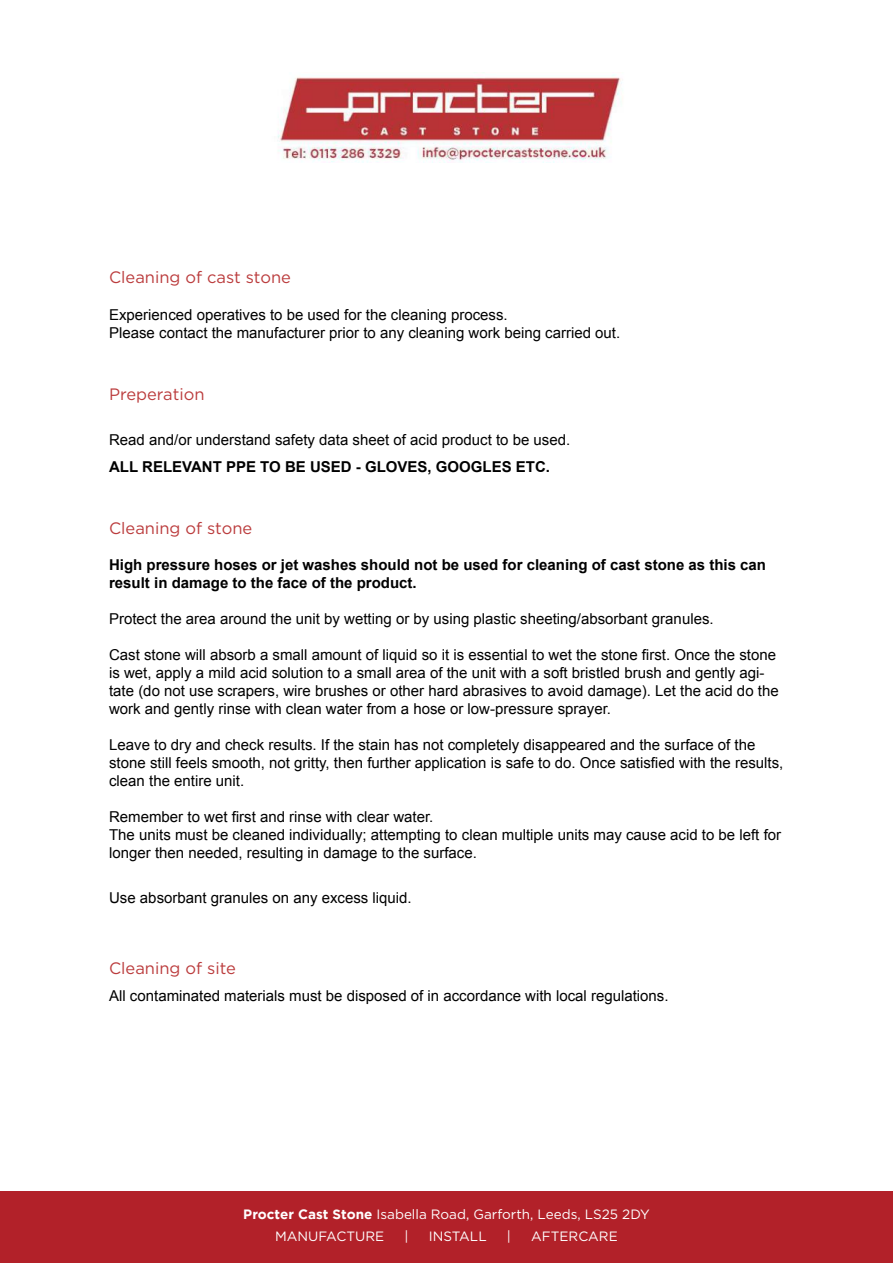
<style>
.page{position:relative;width:893px;height:1263px;background:#fff}
.page>*{position:absolute;margin:0;border:0;box-sizing:border-box;transform-origin:0 0}
.t1{font:16.5px "Gotham";color:#bb3c3d}
.t2{font:15px/18px "Arial";color:#000}
.t3{font:700 15px/18px "Arial";color:#000}
.t4{font:13.5px/22.4px "Gotham";color:#fff}
.s1{font-weight:700}
</style>
<div class="page">
<img style="left:277px;top:72px;width:345px;height:91px">
<div style="left:0;top:1192px;width:893px;height:71px;background:#b22129"></div>
<p class="t1" style="left:109px;top:268px;width:183px">Cleaning of cast stone</p>
<p class="t2" style="left:109px;top:305px;width:513px">Experienced operatives to be used for the cleaning process.<br>Please contact the manufacturer prior to any cleaning work being carried out.</p>
<p class="t1" style="left:109px;top:385px;width:97px">Preperation</p>
<p class="t2" style="left:109px;top:431px;width:463px">Read and/or understand safety data sheet of acid product to be used.</p>
<p class="t3" style="left:109px;top:459px;width:442px">ALL RELEVANT PPE TO BE USED - GLOVES, GOOGLES ETC.</p>
<p class="t1" style="left:109px;top:519px;width:145px">Cleaning of stone</p>
<p class="t3" style="left:109px;top:557px;width:658px">High pressure hoses or jet washes should not be used for cleaning of cast stone as this can result in damage to the face of the product.</p>
<p class="t2" style="left:109px;top:610px;width:606px">Protect the area around the unit by wetting or by using plastic sheeting/absorbant granules.</p>
<p class="t2" style="left:109px;top:646px;width:671px">Cast stone will absorb a small amount of liquid so it is essential to wet the stone first. Once the stone is wet, apply a mild acid solution to a small area of the unit with a soft bristled brush and gently agi&shy;tate (do not use scrapers, wire brushes or other hard abrasives to avoid damage). Let the acid do the work and gently rinse with clean water from a hose or low-pressure sprayer.</p>
<p class="t2" style="left:109px;top:736px;width:676px">Leave to dry and check results. If the stain has not completely disappeared and the surface of the stone still feels smooth, not gritty, then further application is safe to do. Once satisfied with the results, clean the entire unit.</p>
<p class="t2" style="left:109px;top:808px;width:673px">Remember to wet first and rinse with clear water.<br>The units must be cleaned individually; attempting to clean multiple units may cause acid to be left for longer then needed, resulting in damage to the surface.</p>
<p class="t2" style="left:109px;top:889px;width:304px">Use absorbant granules on any excess liquid.</p>
<p class="t1" style="left:109px;top:959px;width:128px">Cleaning of site</p>
<p class="t2" style="left:109px;top:987px;width:561px">All contaminated materials must be disposed of in accordance with local regulations.</p>
<p class="t4" style="left:275px;top:1203px;width:376px;text-indent:-32px"><span class="s1">Procter Cast Stone</span> Isabella Road, Garforth, Leeds, LS25 2DY<br>MANUFACTURE</p>
<p class="t4" style="left:404px;top:1225px;width:6px">|</p>
<p class="t4" style="left:429px;top:1225px;width:59px">INSTALL</p>
<p class="t4" style="left:507px;top:1225px;width:6px">|</p>
<p class="t4" style="left:531px;top:1225px;width:88px">AFTERCARE</p>
</div>
